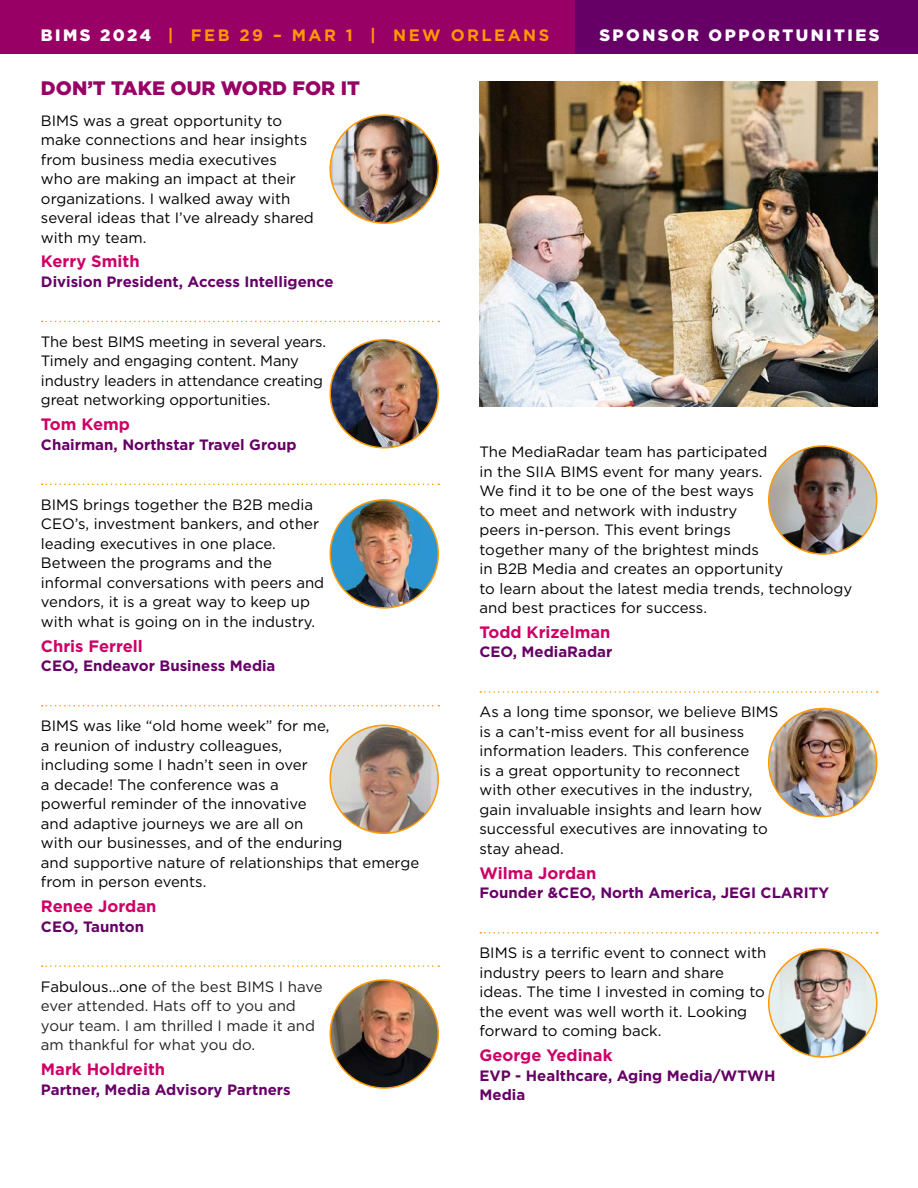
<style>
.page{position:relative;width:918px;height:1188px;background:#fff}
.page>*{position:absolute;margin:0;border:0;box-sizing:border-box;transform-origin:0 0}
.t1{font:900 19.5px "Gotham";color:#906}
.name{font:700 16.5px "Gotham";color:#c06}
.t2{font:700 16.5px "Gotham";letter-spacing:.15em;color:#f90}
.t3{font:900 16.5px "Gotham";letter-spacing:.15em;color:#fff}
.text{font:15px/19.5px "Gotham";color:#000}
.title_co{font:700 15px/19.5px "Gotham";color:#606}
.text-2{font:15px/19.5px "Gotham";color:#242424}
.s1{font-weight:900;color:#fff}
.s2{color:#000}
</style>
<div class="page">
<div style="left:0;top:0;width:612px;height:54px;background:#906"></div>
<div style="left:575px;top:0;width:343px;height:54px;background:#606"></div>
<svg style="left:42px;top:321px;width:397px;height:1px"></svg>
<svg style="left:42px;top:484px;width:397px;height:1px"></svg>
<svg style="left:42px;top:705px;width:397px;height:1px"></svg>
<svg style="left:42px;top:965px;width:397px;height:2px"></svg>
<svg style="left:480px;top:691px;width:398px;height:2px"></svg>
<svg style="left:480px;top:932px;width:398px;height:2px"></svg>
<img style="left:330px;top:115px;width:108px;height:108px;border-radius:54px">
<div style="left:329px;top:114px;width:110px;height:110px;border:2px solid #f90;border-radius:50%"></div>
<img style="left:769px;top:708px;width:108px;height:108px;border-radius:54px">
<div style="left:768px;top:708px;width:110px;height:109px;border:2px solid #f90;border-radius:50%"></div>
<div style="left:769px;top:949px;width:108px;height:108px;background:#e6efee;border-radius:50%"></div>
<img style="left:780px;top:949px;width:86px;height:108px">
<div style="left:768px;top:948px;width:110px;height:110px;border:2px solid #f90;border-radius:50%"></div>
<img style="left:769px;top:446px;width:108px;height:108px;border-radius:54px">
<div style="left:768px;top:445px;width:110px;height:110px;border:2px solid #f90;border-radius:50%"></div>
<img style="left:330px;top:980px;width:108px;height:108px;border-radius:54px">
<div style="left:329px;top:979px;width:110px;height:110px;border:2px solid #f90;border-radius:50%"></div>
<img style="left:330px;top:340px;width:108px;height:108px;border-radius:54px">
<div style="left:329px;top:339px;width:110px;height:109px;border:2px solid #f90;border-radius:50%"></div>
<img style="left:330px;top:500px;width:108px;height:108px;border-radius:54px">
<div style="left:329px;top:499px;width:110px;height:110px;border:2px solid #f90;border-radius:50%"></div>
<img style="left:330px;top:725px;width:108px;height:108px;border-radius:54px">
<div style="left:329px;top:724px;width:110px;height:110px;border:2px solid #f90;border-radius:50%"></div>
<img style="left:479px;top:81px;width:399px;height:325px">
<p class="t2" style="left:41px;top:26px;width:510px"><span class="s1">BIMS 2024</span> | FEB 29 – MAR 1 | NEW ORLEANS</p>
<p class="t3" style="left:599px;top:26px;width:282px">SPONSOR OPPORTUNITIES</p>
<h1 class="t1" style="left:41px;top:77px;width:320px">DON’T TAKE OUR WORD FOR IT</h1>
<p class="text" style="left:41px;top:110px;width:274px">BIMS was a great opportunity to make connections and hear insights from business media executives<br>who are making an impact at their organizations. I walked away with several ideas that I’ve already shared with my team.</p>
<p class="name" style="left:41px;top:252px;width:100px">Kerry Smith</p>
<p class="title_co" style="left:41px;top:271px;width:294px">Division President, Access Intelligence</p>
<p class="text" style="left:41px;top:332px;width:287px">The best BIMS meeting in several years.<br>Timely and engaging content. Many industry leaders in attendance creating great networking opportunities.</p>
<p class="name" style="left:41px;top:415px;width:91px">Tom Kemp</p>
<p class="title_co" style="left:41px;top:434px;width:257px">Chairman, Northstar Travel Group</p>
<p class="text" style="left:41px;top:494px;width:285px">BIMS brings together the B2B media CEO’s, investment bankers, and other leading executives in one place.<br>Between the programs and the informal conversations with peers and vendors, it is a great way to keep up with what is going on in the industry.</p>
<p class="name" style="left:41px;top:636px;width:103px">Chris Ferrell</p>
<p class="title_co" style="left:41px;top:656px;width:236px">CEO, Endeavor Business Media</p>
<p class="text" style="left:41px;top:716px;width:380px">BIMS was like “old home week” for me,<br>a reunion of industry colleagues,<br>including some I hadn’t seen in over<br>a decade! The conference was a<br>powerful reminder of the innovative<br>and adaptive journeys we are all on<br>with our businesses, and of the enduring<br>and supportive nature of relationships that emerge from in person events.</p>
<p class="name" style="left:41px;top:897px;width:117px">Renee Jordan</p>
<p class="title_co" style="left:41px;top:916px;width:105px">CEO, Taunton</p>
<p class="text-2" style="left:41px;top:976px;width:283px"><span class="s2">Fabulous…one</span> of the best BIMS I have ever attended. Hats off to you and your team. I am thrilled I made it and am thankful for what you do.</p>
<p class="name" style="left:41px;top:1060px;width:126px">Mark Holdreith</p>
<p class="title_co" style="left:41px;top:1079px;width:251px">Partner, Media Advisory Partners</p>
<p class="text" style="left:479px;top:442px;width:374px">The MediaRadar team has participated<br>in the SIIA BIMS event for many years.<br>We find it to be one of the best ways<br>to meet and network with industry<br>peers in-person. This event brings<br>together many of the brightest minds<br>in B2B Media and creates an opportunity<br>to learn about the latest media trends, technology and best practices for success.</p>
<p class="name" style="left:479px;top:623px;width:132px">Todd Krizelman</p>
<p class="title_co" style="left:479px;top:642px;width:134px">CEO, MediaRadar</p>
<p class="text" style="left:479px;top:702px;width:301px">As a long time sponsor, we believe BIMS is a can’t-miss event for all business information leaders. This conference<br>is a great opportunity to reconnect<br>with other executives in the industry, gain invaluable insights and learn how successful executives are innovating to stay ahead.</p>
<p class="name" style="left:479px;top:863px;width:118px">Wilma Jordan</p>
<p class="title_co" style="left:479px;top:883px;width:351px">Founder &amp;CEO, North America, JEGI CLARITY</p>
<p class="text" style="left:479px;top:943px;width:288px">BIMS is a terrific event to connect with industry peers to learn and share ideas. The time I invested in coming to the event was well worth it. Looking forward to coming back.</p>
<p class="name" style="left:479px;top:1046px;width:134px">George Yedinak</p>
<p class="title_co" style="left:479px;top:1065px;width:297px">EVP - Healthcare, Aging Media/WTWH<br>Media</p>
</div>
